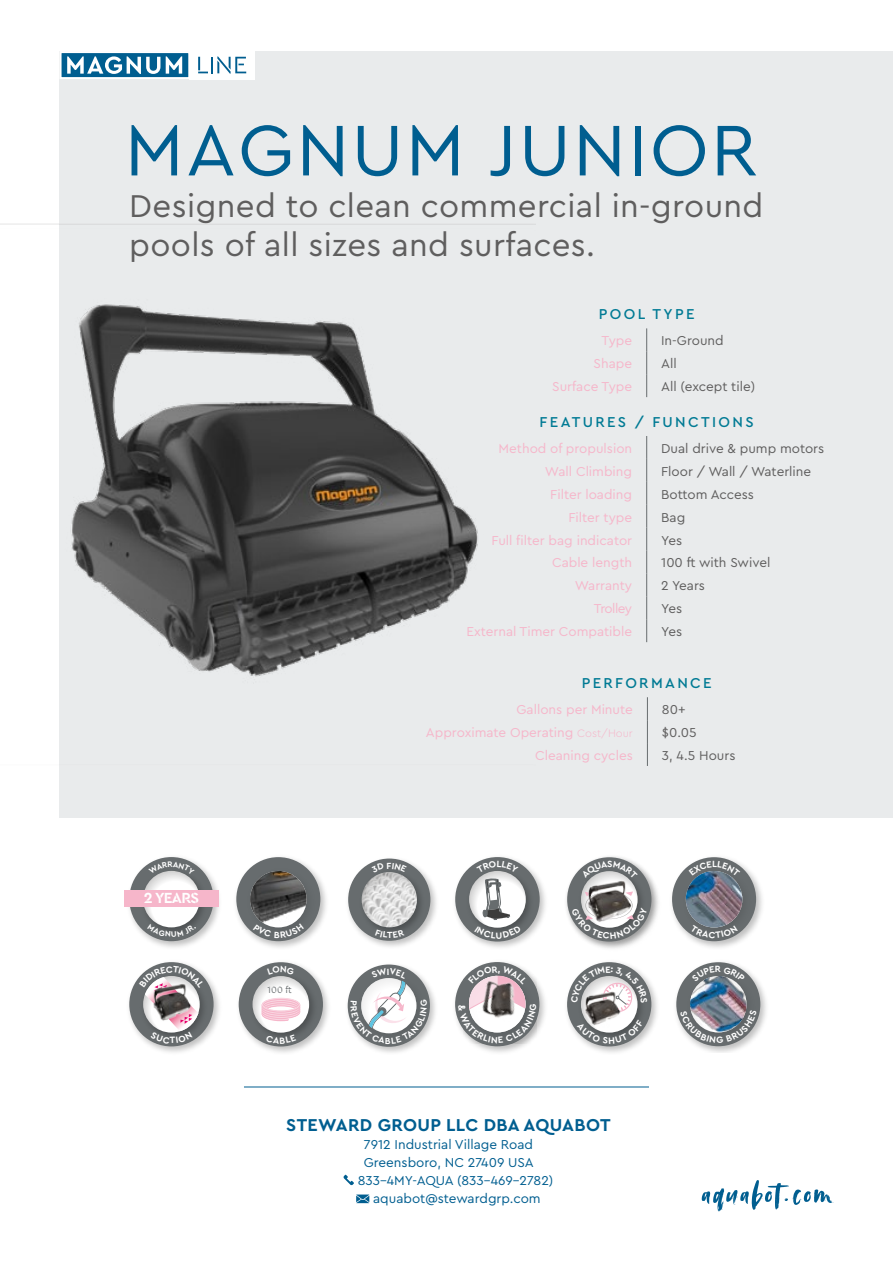
<style>
.page{position:relative;width:893px;height:1263px;background:#fff}
.page>*{position:absolute;margin:0;border:0;box-sizing:border-box;transform-origin:0 0}
.t1{font:75px "Cera PRO";letter-spacing:.03em;color:#005e90}
.t2{font:33px/39.6px "Cera PRO";letter-spacing:.01em;color:#5f5e5e}
.t3{font:700 18px "Cera PRO";letter-spacing:.02em;color:#005e90}
.t4{font:700 15.45px "Cera Stencil PRO";letter-spacing:-.05em;color:#fff}
.t5{font:500 15px "Cera PRO";letter-spacing:.16em;color:#007a94}
.t6{font:13.5px "Cera PRO";color:#f6b6ca}
.t7{font:13.5px "Cera PRO";color:#5f5e5e}
.t8{font:13.5px "Cera PRO";color:#005e90}
.t9{font:13.5px "Cera PRO";letter-spacing:-.045em;color:#f6b6ca}
.t10{font:9.45px "Cera Stencil PRO";color:#676c6e}
.s1{font-weight:300;font-size:11.25px}
</style>
<div class="page">
<div style="left:60px;top:51px;width:833px;height:767px;background:#e9ebec"></div>
<svg style="left:702px;top:1180px;width:130px;height:31px"></svg>
<hr style="left:244px;top:1086px;width:405px;height:1px;background:#005e90">
<svg style="left:343px;top:1175px;width:11px;height:10px"></svg>
<svg style="left:356px;top:1194px;width:13px;height:9px"></svg>
<div style="left:60px;top:51px;width:130px;height:28px;background:#005e90;border:2px solid #fff"></div>
<div style="left:189px;top:51px;width:66px;height:28px;background:#fff"></div>
<svg style="left:198px;top:56px;width:48px;height:18px"></svg>
<svg style="left:67px;top:56px;width:93px;height:18px"></svg>
<svg style="left:166px;top:56px;width:16px;height:18px"></svg>
<svg style="left:647px;top:697px;width:1px;height:69px"></svg>
<svg style="left:646px;top:328px;width:1px;height:69px"></svg>
<svg style="left:646px;top:436px;width:1px;height:206px"></svg>
<img style="left:129px;top:857px;width:90px;height:91px">
<div style="left:129px;top:857px;width:84px;height:84px;background:#676c6e;border-radius:50%"></div>
<img style="left:138px;top:865px;width:73px;height:73px">
<svg style="left:143px;top:871px;width:57px;height:56px"></svg>
<div style="left:124px;top:890px;width:94px;height:17px;background:#f6b6ca"></div>
<img style="left:348px;top:860px;width:89px;height:87px">
<div style="left:348px;top:858px;width:82px;height:83px;background:#676c6e;border-radius:50%"></div>
<img style="left:356px;top:867px;width:72px;height:71px">
<img style="left:362px;top:872px;width:55px;height:55px">
<img style="left:455px;top:857px;width:90px;height:91px">
<div style="left:455px;top:857px;width:85px;height:84px;background:#676c6e;border-radius:50%"></div>
<img style="left:464px;top:865px;width:73px;height:73px">
<svg style="left:469px;top:871px;width:57px;height:57px"></svg>
<img style="left:236px;top:857px;width:90px;height:91px">
<div style="left:236px;top:857px;width:84px;height:84px;background:#676c6e;border-radius:50%"></div>
<img style="left:245px;top:865px;width:72px;height:73px">
<img style="left:250px;top:871px;width:57px;height:56px;border-radius:28px">
<img style="left:567px;top:962px;width:90px;height:91px">
<div style="left:567px;top:962px;width:84px;height:84px;background:#676c6e;border-radius:50%"></div>
<img style="left:575px;top:970px;width:74px;height:74px">
<svg style="left:581px;top:976px;width:57px;height:57px"></svg>
<div style="left:603px;top:983px;width:29px;height:29px;border:1px solid #f6b6ca;border-radius:50%"></div>
<img style="left:583px;top:1010px;width:40px;height:10px">
<img style="left:566px;top:856px;width:93px;height:93px">
<div style="left:567px;top:857px;width:84px;height:84px;background:#676c6e;border-radius:50%"></div>
<img style="left:576px;top:865px;width:73px;height:74px">
<svg style="left:581px;top:871px;width:57px;height:57px"></svg>
<img style="left:585px;top:880px;width:50px;height:10px">
<img style="left:238px;top:962px;width:91px;height:91px">
<div style="left:239px;top:962px;width:84px;height:84px;background:#676c6e;border-radius:50%"></div>
<img style="left:247px;top:970px;width:73px;height:74px">
<svg style="left:252px;top:976px;width:57px;height:57px;background:#efedee"></svg>
<svg style="left:261px;top:1002px;width:29px;height:20px"></svg>
<div style="left:262px;top:1004px;width:38px;height:15px;border:2px solid #f6b6ca;border-radius:50%"></div>
<div style="left:262px;top:1004px;width:38px;height:14px;border:1px solid #fff;border-radius:50%"></div>
<div style="left:262px;top:1002px;width:38px;height:15px;border:2px solid #f6b6ca;border-radius:50%"></div>
<div style="left:262px;top:1002px;width:38px;height:14px;border:2px solid #f6b6ca;border-radius:50%"></div>
<div style="left:262px;top:1002px;width:38px;height:13px;border:1px solid #fff;border-radius:50%"></div>
<div style="left:262px;top:1000px;width:38px;height:15px;border:2px solid #f6b6ca;border-radius:50%"></div>
<div style="left:262px;top:1000px;width:38px;height:14px;border:2px solid #f6b6ca;border-radius:50%"></div>
<div style="left:262px;top:1000px;width:38px;height:13px;border:1px solid #fff;border-radius:50%"></div>
<div style="left:262px;top:998px;width:38px;height:15px;border:2px solid #f6b6ca;border-radius:50%"></div>
<div style="left:262px;top:998px;width:38px;height:14px;border:2px solid #f6b6ca;border-radius:50%"></div>
<div style="left:262px;top:998px;width:38px;height:13px;border:1px solid #fff;border-radius:50%"></div>
<img style="left:347px;top:966px;width:88px;height:87px">
<svg style="left:348px;top:964px;width:82px;height:83px"></svg>
<img style="left:455px;top:962px;width:90px;height:91px">
<div style="left:455px;top:962px;width:84px;height:84px;background:#676c6e;border-radius:50%"></div>
<img style="left:129px;top:962px;width:90px;height:91px">
<div style="left:129px;top:962px;width:85px;height:84px;background:#676c6e;border-radius:50%"></div>
<img style="left:138px;top:970px;width:73px;height:73px">
<img style="left:672px;top:857px;width:90px;height:91px">
<div style="left:672px;top:857px;width:84px;height:84px;background:#676c6e;border-radius:50%"></div>
<img style="left:680px;top:865px;width:73px;height:73px">
<img style="left:686px;top:871px;width:56px;height:56px;border-radius:28px">
<img style="left:676px;top:962px;width:90px;height:90px">
<div style="left:676px;top:962px;width:84px;height:84px;background:#676c6e;border-radius:50%"></div>
<img style="left:684px;top:971px;width:73px;height:17px">
<img style="left:690px;top:976px;width:57px;height:34px">
<img style="left:0;top:224px;width:536px;height:542px">
<svg style="left:147px;top:924px;width:49px;height:13px"></svg>
<svg style="left:148px;top:862px;width:47px;height:12px"></svg>
<svg style="left:371px;top:862px;width:36px;height:10px"></svg>
<svg style="left:375px;top:929px;width:30px;height:9px"></svg>
<svg style="left:474px;top:861px;width:47px;height:78px"></svg>
<svg style="left:253px;top:924px;width:51px;height:14px"></svg>
<svg style="left:571px;top:966px;width:76px;height:44px"></svg>
<svg style="left:577px;top:1020px;width:66px;height:23px"></svg>
<svg style="left:581px;top:861px;width:57px;height:17px"></svg>
<svg style="left:572px;top:890px;width:75px;height:49px"></svg>
<svg style="left:267px;top:970px;width:27px;height:5px"></svg>
<svg style="left:266px;top:1034px;width:30px;height:9px"></svg>
<svg style="left:351px;top:968px;width:76px;height:76px"></svg>
<svg style="left:458px;top:966px;width:79px;height:77px"></svg>
<svg style="left:139px;top:966px;width:65px;height:77px"></svg>
<svg style="left:689px;top:861px;width:51px;height:15px"></svg>
<svg style="left:690px;top:925px;width:48px;height:13px"></svg>
<svg style="left:692px;top:966px;width:53px;height:16px"></svg>
<svg style="left:680px;top:1010px;width:77px;height:33px"></svg>
<h1 class="t1" style="left:125px;top:100px;width:634px">MAGNUM JUNIOR</h1>
<h2 class="t2" style="left:129px;top:184px;width:635px">Designed to clean commercial in-ground pools of all sizes and surfaces.</h2>
<p class="t5" style="left:599px;top:304px;width:97px">POOL TYPE</p>
<p class="t6" style="left:601px;top:332px;width:32px">Type</p>
<p class="t7" style="left:661px;top:332px;width:64px">In-Ground</p>
<p class="t6" style="left:594px;top:355px;width:40px">Shape</p>
<p class="t7" style="left:661px;top:355px;width:17px">All</p>
<p class="t6" style="left:552px;top:378px;width:82px">Surface Type</p>
<p class="t7" style="left:661px;top:378px;width:95px">All (except tile)</p>
<p class="t5" style="left:540px;top:412px;width:216px">FEATURES / FUNCTIONS</p>
<p class="t6" style="left:499px;top:439px;width:135px">Method of propulsion</p>
<p class="t7" style="left:661px;top:439px;width:165px">Dual drive &amp; pump motors</p>
<p class="t6" style="left:545px;top:462px;width:89px">Wall Climbing</p>
<p class="t7" style="left:661px;top:462px;width:152px">Floor / Wall / Waterline</p>
<p class="t6" style="left:550px;top:485px;width:83px">Filter loading</p>
<p class="t7" style="left:661px;top:485px;width:94px">Bottom Access</p>
<p class="t6" style="left:568px;top:508px;width:65px">Filter type</p>
<p class="t7" style="left:661px;top:508px;width:26px">Bag</p>
<p class="t6" style="left:491px;top:531px;width:142px">Full filter bag indicator</p>
<p class="t7" style="left:661px;top:531px;width:22px">Yes</p>
<p class="t6" style="left:552px;top:554px;width:82px">Cable length</p>
<p class="t7" style="left:661px;top:554px;width:111px">100 ft with Swivel</p>
<p class="t6" style="left:575px;top:577px;width:59px">Warranty</p>
<p class="t7" style="left:661px;top:577px;width:45px">2 Years</p>
<p class="t9" style="left:594px;top:600px;width:40px">Trolley</p>
<p class="t7" style="left:661px;top:600px;width:22px">Yes</p>
<p class="t6" style="left:466px;top:623px;width:167px">External Timer Compatible</p>
<p class="t7" style="left:661px;top:623px;width:22px">Yes</p>
<p class="t4" style="left:144px;top:888px;width:56px">2 YEARS</p>
<p class="t10" style="left:268px;top:984px;width:26px">100 ft</p>
<p class="t5" style="left:582px;top:673px;width:132px">PERFORMANCE</p>
<p class="t6" style="left:517px;top:701px;width:118px">Gallons per Minute</p>
<p class="t7" style="left:662px;top:701px;width:25px">80+</p>
<p class="t6" style="left:426px;top:723px;width:208px">Approximate Operating <span class="s1">Cost/Hour</span></p>
<p class="t7" style="left:662px;top:723px;width:36px">$0.05</p>
<p class="t6" style="left:535px;top:746px;width:99px">Cleaning cycles</p>
<p class="t7" style="left:662px;top:746px;width:75px">3, 4.5 Hours</p>
<h3 class="t3" style="left:286px;top:1113px;width:326px">STEWARD GROUP LLC DBA AQUABOT</h3>
<p class="t8" style="left:364px;top:1136px;width:171px">7912 Industrial Village Road</p>
<p class="t8" style="left:364px;top:1154px;width:172px">Greensboro, NC 27409 USA</p>
<p class="t8" style="left:358px;top:1172px;width:197px">833-4MY-AQUA (833-469-2782)</p>
<p class="t8" style="left:373px;top:1190px;width:169px">aquabot@stewardgrp.com</p>
</div>
